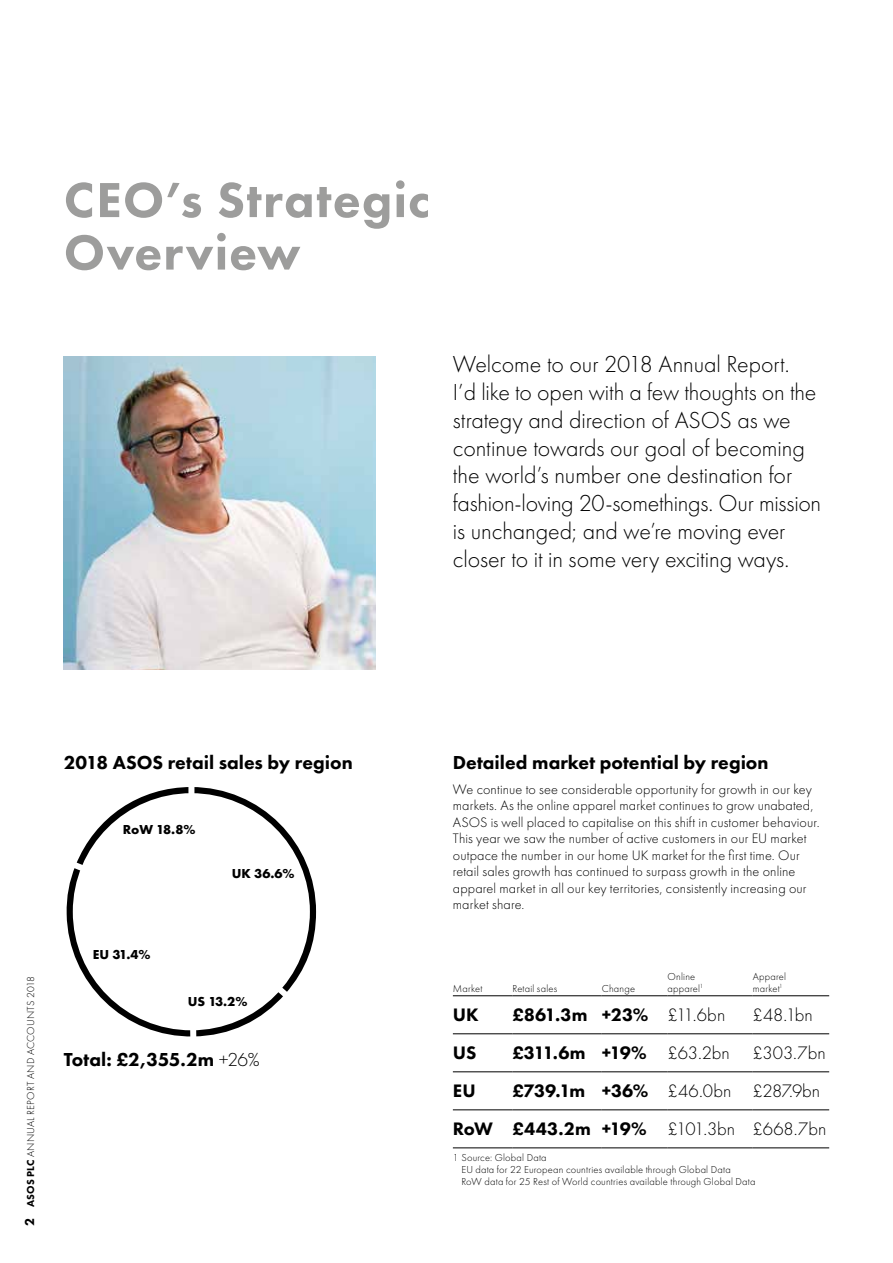
<style>
.page{position:relative;width:893px;height:1263px;background:#fff}
.page>*{position:absolute;margin:0;border:0;box-sizing:border-box;transform-origin:0 0}
.t1{font:800 51px/52.5px "Futura PT";letter-spacing:.025em;color:#9d9d9c}
.t2{font:300 24px/27.8px "Futura PT";letter-spacing:-.005em;color:#000}
.t3{font:800 19.5px "Futura PT";color:#000}
.t4{font:300 18.75px/38.1px "Futura PT";color:#000}
.t5{font:800 18.75px "Futura PT";letter-spacing:-.005em;color:#000}
.t6{font:300 14.25px/16.5px "Futura PT";letter-spacing:.01em;color:#000}
.t7{font:700 13.5px "Futura PT";color:#000}
.t8{font:300 10.5px/11.2px "Futura PT";letter-spacing:.02em;color:#000}
.s1{font-weight:800;font-size:13.5px}
.s2{font-weight:800}
.s3{font-weight:300}
</style>
<div class="page">
<img style="left:64px;top:356px;width:311px;height:314px">
<svg style="left:297px;top:845px;width:19px;height:134px"></svg>
<svg style="left:67px;top:787px;width:230px;height:250px"></svg>
<div style="left:73px;top:793px;width:237px;height:237px;background:#fff;border-radius:50%"></div>
<hr style="left:453px;top:995px;width:59px;height:1px;background:#000">
<hr style="left:512px;top:995px;width:90px;height:1px;background:#000">
<hr style="left:602px;top:995px;width:66px;height:1px;background:#000">
<hr style="left:668px;top:995px;width:85px;height:1px;background:#000">
<hr style="left:753px;top:995px;width:76px;height:1px;background:#000">
<hr style="left:453px;top:1033px;width:59px;height:1px;background:#000">
<hr style="left:512px;top:1033px;width:90px;height:1px;background:#000">
<hr style="left:602px;top:1033px;width:66px;height:1px;background:#000">
<hr style="left:668px;top:1033px;width:85px;height:1px;background:#000">
<hr style="left:753px;top:1033px;width:76px;height:1px;background:#000">
<hr style="left:453px;top:1071px;width:59px;height:1px;background:#000">
<hr style="left:512px;top:1071px;width:90px;height:1px;background:#000">
<hr style="left:602px;top:1071px;width:66px;height:1px;background:#000">
<hr style="left:668px;top:1071px;width:85px;height:1px;background:#000">
<hr style="left:753px;top:1071px;width:76px;height:1px;background:#000">
<hr style="left:453px;top:1109px;width:59px;height:1px;background:#000">
<hr style="left:512px;top:1109px;width:90px;height:1px;background:#000">
<hr style="left:602px;top:1109px;width:66px;height:1px;background:#000">
<hr style="left:668px;top:1109px;width:85px;height:1px;background:#000">
<hr style="left:753px;top:1109px;width:76px;height:1px;background:#000">
<hr style="left:453px;top:1147px;width:59px;height:1px;background:#000">
<hr style="left:512px;top:1147px;width:90px;height:1px;background:#000">
<hr style="left:602px;top:1147px;width:66px;height:1px;background:#000">
<hr style="left:668px;top:1147px;width:85px;height:1px;background:#000">
<hr style="left:753px;top:1147px;width:76px;height:1px;background:#000">
<h1 class="t1" style="left:64px;top:173px;width:368px">CEO’s Strategic<br>Overview</h1>
<p class="t2" style="left:453px;top:351px;width:370px">Welcome to our 2018 Annual Report.<br>I’d like to open with a few thoughts on the strategy and direction of ASOS as we continue towards our goal of becoming the world’s number one destination for fashion-loving 20-somethings. Our mission is unchanged; and we’re moving ever closer to it in some very exciting ways.</p>
<p class="t8" style="left:25px;top:1226px;width:251px;rotate:-90deg"><span class="s1">2</span> <span class="s2">ASOS PLC</span> ANNUAL REPORT AND ACCOUNTS 2018</p>
<h3 class="t3" style="left:64px;top:750px;width:290px">2018 ASOS retail sales by region</h3>
<p class="t7" style="left:123px;top:821px;width:74px">RoW 18.8%</p>
<p class="t7" style="left:93px;top:946px;width:59px">EU 31.4%</p>
<p class="t7" style="left:232px;top:865px;width:64px">UK 36.6%</p>
<p class="t7" style="left:188px;top:993px;width:61px">US 13.2%</p>
<h3 class="t3" style="left:64px;top:1047px;width:197px">Total: £2,355.2m <span class="s3">+26%</span></h3>
<h3 class="t3" style="left:453px;top:750px;width:317px">Detailed market potential by region</h3>
<p class="t6" style="left:453px;top:781px;width:368px">We continue to see considerable opportunity for growth in our key markets. As the online apparel market continues to grow unabated, ASOS is well placed to capitalise on this shift in customer behaviour.<br>This year we saw the number of active customers in our EU market outpace the number in our home UK market for the first time. Our retail sales growth has continued to surpass growth in the online apparel market in all our key territories, consistently increasing our market share.</p>
<p class="t8" style="left:453px;top:982px;width:31px">Market</p>
<p class="t8" style="left:512px;top:982px;width:46px">Retail sales</p>
<p class="t8" style="left:602px;top:982px;width:35px">Change</p>
<p class="t8" style="left:668px;top:971px;width:37px">Online apparel<sup>1</sup></p>
<p class="t8" style="left:753px;top:971px;width:35px">Apparel market<sup>1</sup></p>
<h3 class="t5" style="left:453px;top:1003px;width:27px">UK</h3>
<h3 class="t5" style="left:512px;top:1003px;width:214px">£861.3m +23% <span class="s3">£11.6bn</span></h3>
<h3 class="t4" style="left:753px;top:996px;width:62px">£48.1bn</h3>
<h3 class="t5" style="left:453px;top:1041px;width:25px">US</h3>
<h3 class="t4" style="left:512px;top:1034px;width:315px"><span class="s2">£311.6m +19%</span> £63.2bn £303.7bn</h3>
<h3 class="t5" style="left:453px;top:1079px;width:24px">EU</h3>
<h3 class="t4" style="left:453px;top:1072px;width:375px;text-indent:60px"><span class="s2">£739.1m +36%</span> £46.0bn £287.9bn<br><span class="s2">RoW £443.2m +19%</span> £101.3bn £668.7bn</h3>
<p class="t8" style="left:461px;top:1152px;width:296px;line-height:12px;text-indent:-9px">1 Source: Global Data<br>EU data for 22 European countries available through Global Data<br>RoW data for 25 Rest of World countries available through Global Data</p>
</div>
